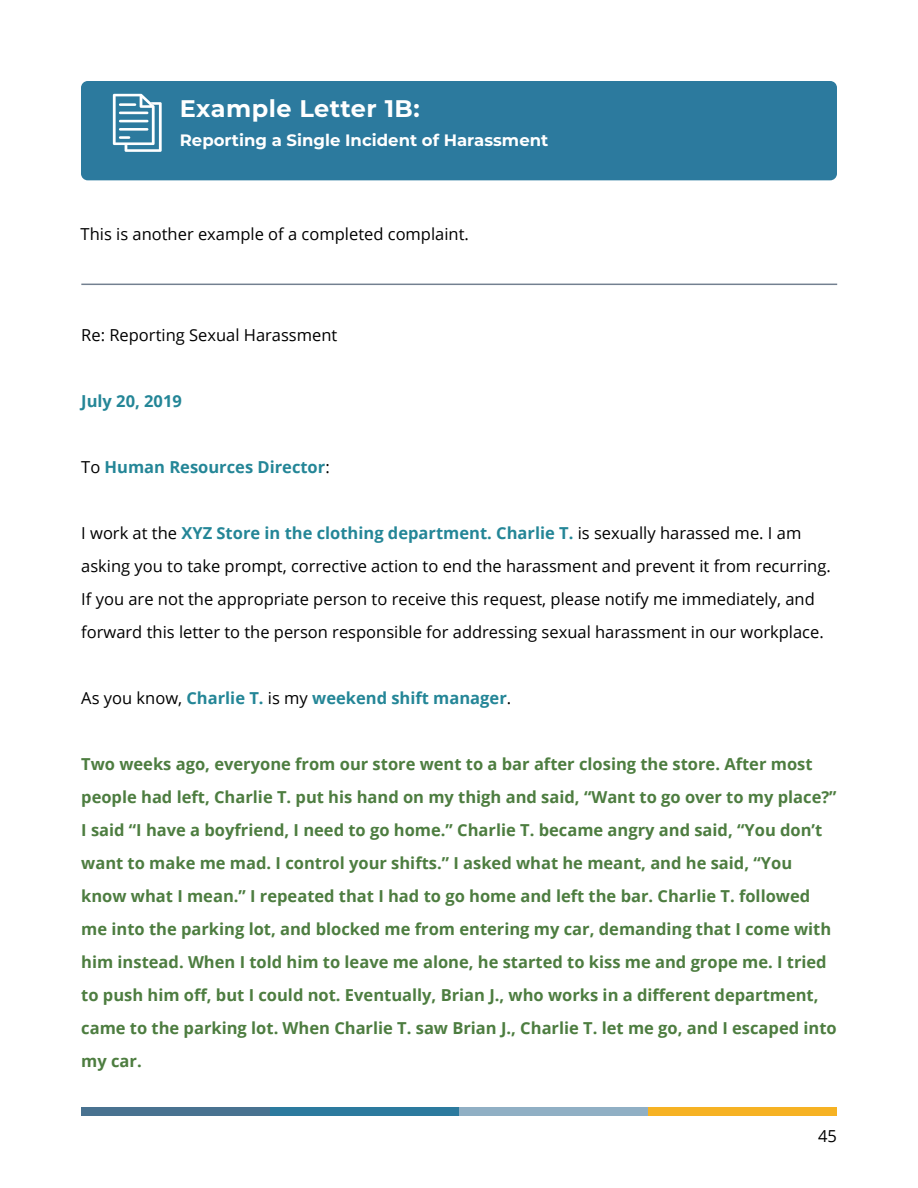
<style>
.page{position:relative;width:918px;height:1188px;background:#fff}
.page>*{position:absolute;margin:0;border:0;box-sizing:border-box;transform-origin:0 0}
.t1{font:700 24px "Montserrat";letter-spacing:.02em;color:#fff}
.t2{font:700 16.5px/33px "Open Sans";color:#4d7d40}
.t3{font:16.5px/33px "Open Sans";color:#000}
.t4{font:700 16.5px "Open Sans";color:#248697}
.t5{font:700 16.5px "Montserrat";color:#fff}
.s1{font-weight:400;color:#000}
.s2{font-weight:700;color:#248697}
</style>
<div class="page">
<div style="left:81px;top:1107px;width:189px;height:9px;background:#497290"></div>
<div style="left:270px;top:1107px;width:189px;height:9px;background:#2c7a9e"></div>
<div style="left:459px;top:1107px;width:189px;height:9px;background:#90afc4"></div>
<div style="left:648px;top:1107px;width:189px;height:9px;background:#f6b223"></div>
<div style="left:81px;top:81px;width:756px;height:99px;background:#2c7a9e;border-radius:7px"></div>
<svg style="left:113px;top:94px;width:49px;height:58px"></svg>
<hr style="left:81px;top:284px;width:756px;height:1px;background:#738090">
<h1 class="t1" style="left:180px;top:91px;width:241px">Example Letter 1B:</h1>
<p class="t5" style="left:180px;top:128px;width:370px">Reporting a Single Incident of Harassment</p>
<p class="t3" style="left:81px;top:217px;width:390px">This is another example of a completed complaint.</p>
<p class="t3" style="left:81px;top:318px;width:258px">Re: Reporting Sexual Harassment</p>
<p class="t4" style="left:81px;top:390px;width:102px">July 20, 2019</p>
<p class="t4" style="left:81px;top:456px;width:250px"><span class="s1">To</span> Human Resources Director<span class="s1">:</span></p>
<p class="t3" style="left:81px;top:516px;width:751px">I work at the <span class="s2">XYZ Store in the clothing department. Charlie T.</span> is sexually harassed me. I am asking you to take prompt, corrective action to end the harassment and prevent it from recurring.<br>If you are not the appropriate person to receive this request, please notify me immediately, and forward this letter to the person responsible for addressing sexual harassment in our workplace.</p>
<p class="t4" style="left:81px;top:687px;width:431px"><span class="s1">As you know,</span> Charlie T. <span class="s1">is my</span> weekend shift manager<span class="s1">.</span></p>
<p class="t2" style="left:81px;top:747px;width:757px">Two weeks ago, everyone from our store went to a bar after closing the store. After most people had left, Charlie T. put his hand on my thigh and said, “Want to go over to my place?” I said “I have a boyfriend, I need to go home.” Charlie T. became angry and said, “You don’t want to make me mad. I control your shifts.” I asked what he meant, and he said, “You know what I mean.” I repeated that I had to go home and left the bar. Charlie T. followed me into the parking lot, and blocked me from entering my car, demanding that I come with him instead. When I told him to leave me alone, he started to kiss me and grope me. I tried to push him off, but I could not. Eventually, Brian J., who works in a different department, came to the parking lot. When Charlie T. saw Brian J., Charlie T. let me go, and I escaped into my car.</p>
<p class="t3" style="left:818px;top:1119px;width:20px">45</p>
</div>
